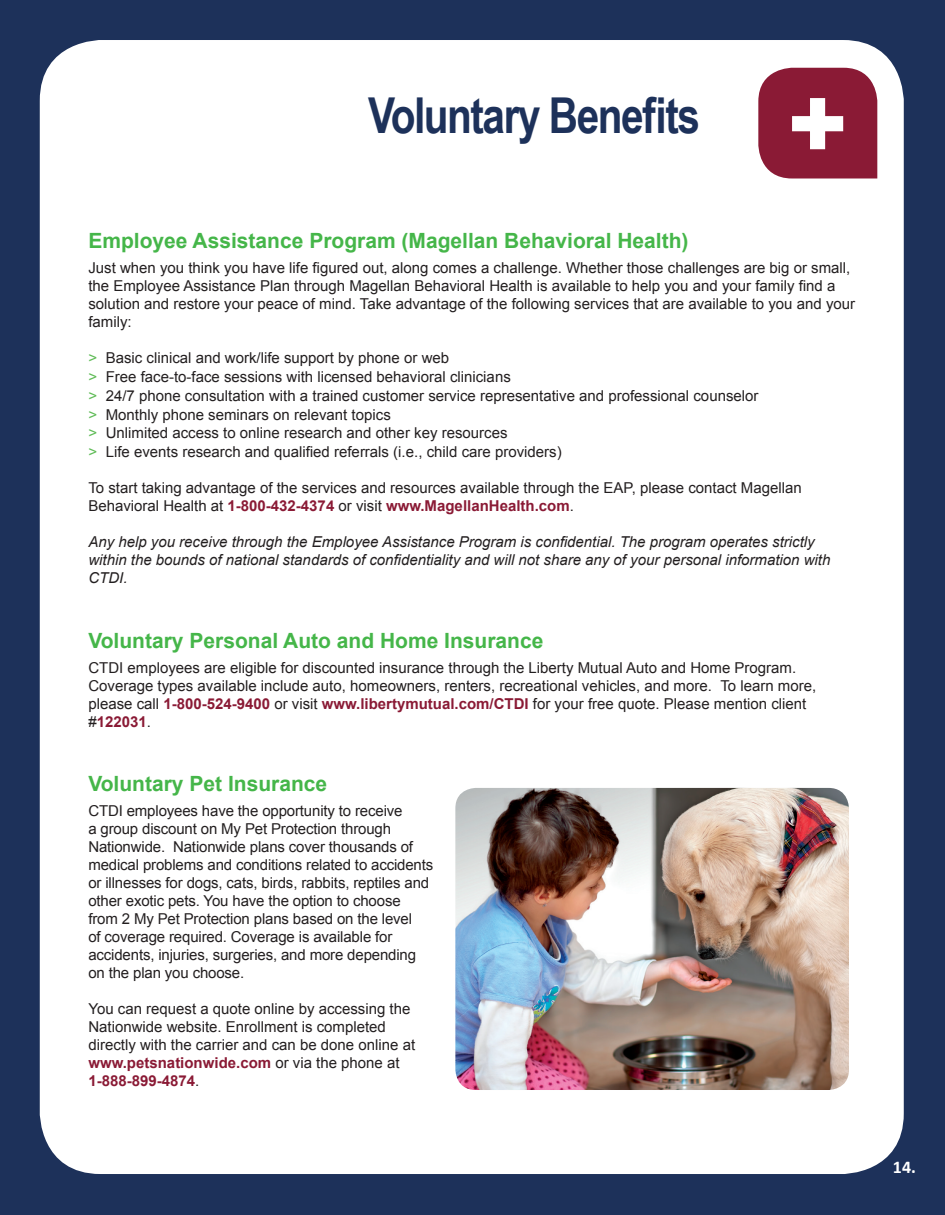
<style>
.page{position:relative;width:945px;height:1215px;background:#1d315a}
.page>*{position:absolute;margin:0;border:0;box-sizing:border-box;transform-origin:0 0}
.t1{font:700 49.5px "Arial Narrow";letter-spacing:-.03em;color:#1d315a}
.t2{font:700 21px "Arial";color:#45b649}
.t3{font:700 18px "Calibri";color:#fff}
.t4{font:15px/18px "Arial";color:#231f20}
.t5{font:italic 15px/18px "Arial";color:#231f20}
.s1{font-family:"Arial";font-weight:900;font-size:96px;color:#fff}
.s2{color:#5ebb55}
.s3{font-weight:700;color:#8a1a35}
</style>
<div class="page">
<div style="left:40px;top:40px;width:864px;height:1134px;background:#fff;border-radius:61px"></div>
<div style="left:758px;top:68px;width:119px;height:111px;background:#8a1a35"></div>
<img style="left:455px;top:788px;width:394px;height:302px">
<h1 class="t1" style="left:368px;top:78px;width:483px">Voluntary Benefits <span class="s1">+</span></h1>
<h2 class="t2" style="left:88px;top:227px;width:602px">Employee Assistance Program (Magellan Behavioral Health)</h2>
<p class="t4" style="left:88px;top:258px;width:768px">Just when you think you have life figured out, along comes a challenge. Whether those challenges are big or small, the Employee Assistance Plan through Magellan Behavioral Health is available to help you and your family find a solution and restore your peace of mind. Take advantage of the following services that are available to you and your family:</p>
<p class="t4" style="left:88px;top:349px;width:672px;line-height:18.8px"><span class="s2">&gt;</span> Basic clinical and work/life support by phone or web<br><span class="s2">&gt;</span> Free face-to-face sessions with licensed behavioral clinicians<br><span class="s2">&gt;</span> 24/7 phone consultation with a trained customer service representative and professional counselor <span class="s2">&gt;</span> Monthly phone seminars on relevant topics<br><span class="s2">&gt;</span> Unlimited access to online research and other key resources<br><span class="s2">&gt;</span> Life events research and qualified referrals (i.e., child care providers)</p>
<p class="t4" style="left:88px;top:479px;width:715px">To start taking advantage of the services and resources available through the EAP, please contact Magellan<br>Behavioral Health at <span class="s3">1-800-432-4374</span> or visit <span class="s3">www.MagellanHealth.com</span>.</p>
<p class="t5" style="left:88px;top:533px;width:744px">Any help you receive through the Employee Assistance Program is confidential. The program operates strictly within the bounds of national standards of confidentiality and will not share any of your personal information with<br>CTDI.</p>
<h2 class="t2" style="left:88px;top:627px;width:457px">Voluntary Personal Auto and Home Insurance</h2>
<p class="t4" style="left:88px;top:658px;width:729px">CTDI employees are eligible for discounted insurance through the Liberty Mutual Auto and Home Program.<br>Coverage types available include auto, homeowners, renters, recreational vehicles, and more. To learn more, please call <span class="s3">1-800-524-9400</span> or visit <span class="s3">www.libertymutual.com/CTDI</span> for your free quote. Please mention client #<span class="s3">122031</span>.</p>
<h2 class="t2" style="left:88px;top:770px;width:240px">Voluntary Pet Insurance</h2>
<p class="t4" style="left:88px;top:802px;width:346px">CTDI employees have the opportunity to receive<br>a group discount on My Pet Protection through Nationwide. Nationwide plans cover thousands of medical problems and conditions related to accidents or illnesses for dogs, cats, birds, rabbits, reptiles and other exotic pets. You have the option to choose from 2 My Pet Protection plans based on the level<br>of coverage required. Coverage is available for accidents, injuries, surgeries, and more depending on the plan you choose.</p>
<p class="t4" style="left:88px;top:1000px;width:328px">You can request a quote online by accessing the Nationwide website. Enrollment is completed directly with the carrier and can be done online at <span class="s3">www.petsnationwide.com</span> or via the phone at <span class="s3">1-888-899-4874</span>.</p>
<p class="t3" style="left:893px;top:1156px;width:25px">14.</p>
</div>
